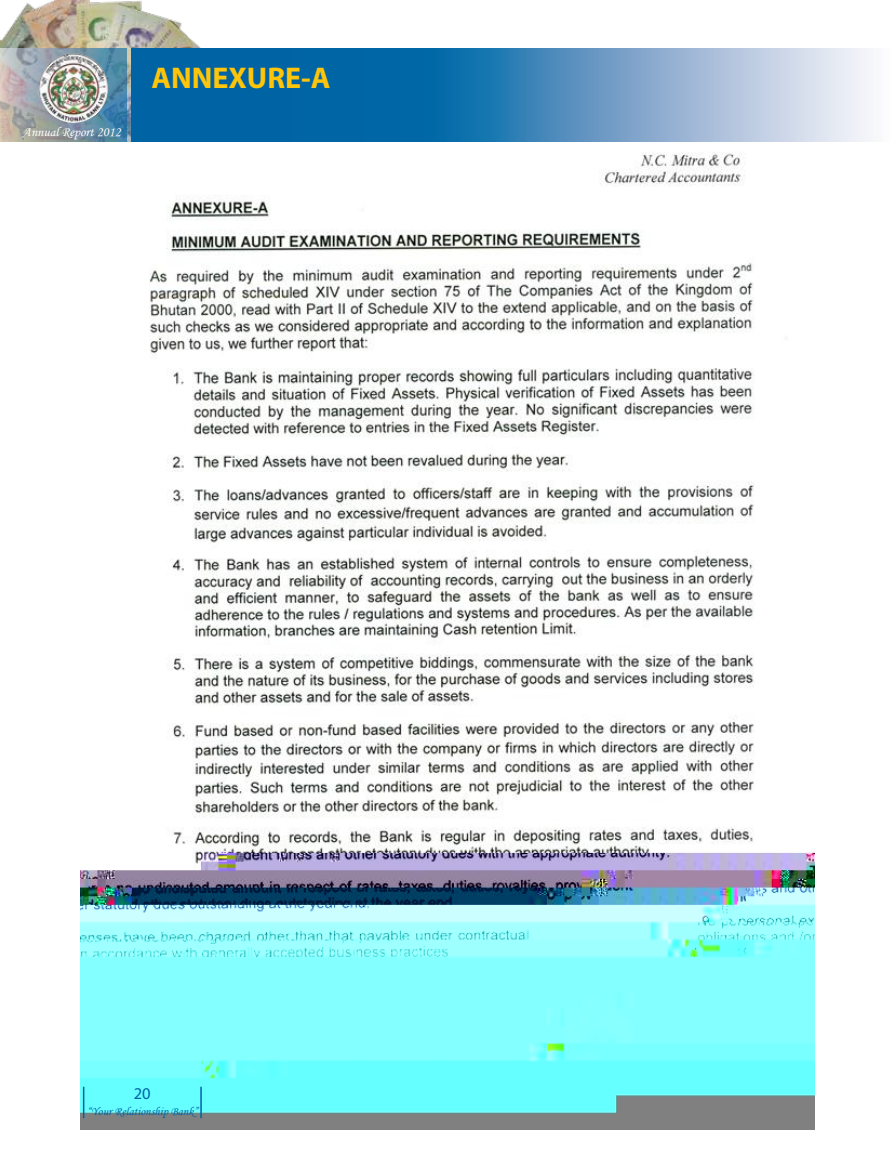
<style>
.page{position:relative;width:893px;height:1149px;background:#fff}
.page>*{position:absolute;margin:0;border:0;box-sizing:border-box;transform-origin:0 0}
.t1{font:700 30px "Myriad Pro";color:#ffc50a}
.t2{font:16.5px "Myriad Pro";color:#0063a4}
.t3{font:13.5px "Monotype Corsiva";color:#fff}
.t4{font:12px "Monotype Corsiva";color:#0063a4}
</style>
<div class="page">
<img style="left:0;top:0;width:201px;height:141px">
<svg style="left:0;top:48px;width:126px;height:94px;background:#8c9ea9"></svg>
<img style="left:39px;top:53px;width:70px;height:70px">
<svg style="left:132px;top:48px;width:738px;height:94px;background:#4c8ebd"></svg>
<img style="left:80px;top:152px;width:735px;height:976px">
<hr style="left:83px;top:1086px;width:1px;height:31px;background:#0063a4">
<hr style="left:200px;top:1086px;width:2px;height:31px;background:#0063a4">
<p class="t3" style="left:23px;top:124px;width:100px">Annual Report 2012</p>
<h1 class="t1" style="left:151px;top:59px;width:80px">ANNEXURE</h1>
<h1 class="t1" style="left:301px;top:59px;width:31px">-A</h1>
<h2 class="t2" style="left:134px;top:1083px;width:18px">20</h2>
<p class="t4" style="left:87px;top:1103px;width:112px">“Your Relationship Bank”</p>
<p class="t4" style="left:85px;top:1103px;width:112px">“Your Relationship Bank”</p>
</div>
